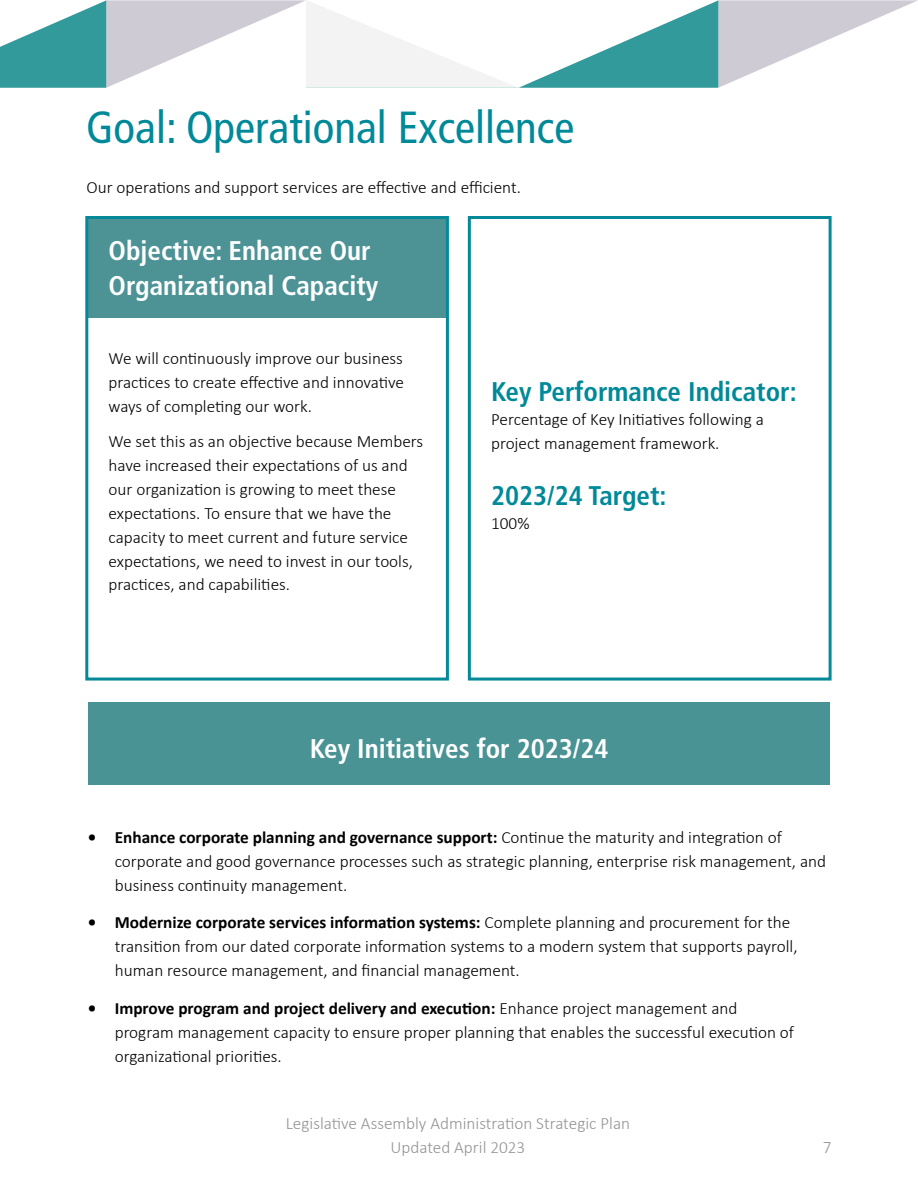
<style>
.page{position:relative;width:918px;height:1188px;background:#fff}
.page>*{position:absolute;margin:0;border:0;box-sizing:border-box;transform-origin:0 0}
.t1{font:condensed 45px "Frutiger LT Std";color:#008998}
.t2{font:700 condensed 27px/36px "Frutiger LT Std";color:#fff}
.t3{font:700 condensed 27px "Frutiger LT Std";color:#008998}
.t4{font:300 17.25px/24px "Calibri";color:#000}
.t5{font:300 17.25px/24px "Calibri";color:#949493;text-align:center}
.s1{font-weight:700}
</style>
<div class="page">
<svg style="left:0;top:0;width:918px;height:88px"></svg>
<div style="left:88px;top:216px;width:359px;height:102px;background:#4d9396"></div>
<div style="left:85px;top:216px;width:364px;height:465px;border:3px solid #058998"></div>
<div style="left:468px;top:216px;width:364px;height:465px;border:3px solid #058998"></div>
<div style="left:88px;top:703px;width:742px;height:82px;background:#4a9395"></div>
<h1 class="t1" style="left:86px;top:101px;width:490px">Goal: Operational Excellence</h1>
<p class="t4" style="left:87px;top:175px;width:436px">Our operations and support services are effective and efficient.</p>
<h2 class="t2" style="left:109px;top:232px;width:271px">Objective: Enhance Our<br>Organizational Capacity</h2>
<p class="t4" style="left:109px;top:346px;width:297px;text-align:justify">We will continuously improve our business practices to create effective and innovative ways of completing our work.</p>
<p class="t4" style="left:109px;top:429px;width:316px">We set this as an objective because Members have increased their expectations of us and our organization is growing to meet these expectations. To ensure that we have the capacity to meet current and future service expectations, we need to invest in our tools, practices, and capabilities.</p>
<h2 class="t3" style="left:491px;top:376px;width:307px">Key Performance Indicator:</h2>
<p class="t4" style="left:491px;top:407px;width:274px">Percentage of Key Initiatives following a project management framework.</p>
<h2 class="t3" style="left:491px;top:480px;width:177px">2023/24 Target:</h2>
<p class="t4" style="left:491px;top:511px;width:40px">100%</p>
<h2 class="t2" style="left:310px;top:731px;width:300px">Key Initiatives for 2023/24</h2>
<p class="t4" style="left:115px;top:825px;width:713px;text-indent:-27px"><span class="s1">• Enhance corporate planning and governance support:</span> Continue the maturity and integration of corporate and good governance processes such as strategic planning, enterprise risk management, and business continuity management.</p>
<p class="t4" style="left:115px;top:911px;width:684px;text-indent:-27px"><span class="s1">• Modernize corporate services information systems:</span> Complete planning and procurement for the transition from our dated corporate information systems to a modern system that supports payroll, human resource management, and financial management.</p>
<p class="t4" style="left:115px;top:996px;width:681px;text-indent:-27px"><span class="s1">• Improve program and project delivery and execution:</span> Enhance project management and program management capacity to ensure proper planning that enables the successful execution of organizational priorities.</p>
<p class="t5" style="left:286px;top:1111px;width:346px">Legislative Assembly Administration Strategic Plan<br>Updated April 2023</p>
<p class="t5" style="left:823px;top:1136px;width:10px">7</p>
</div>
